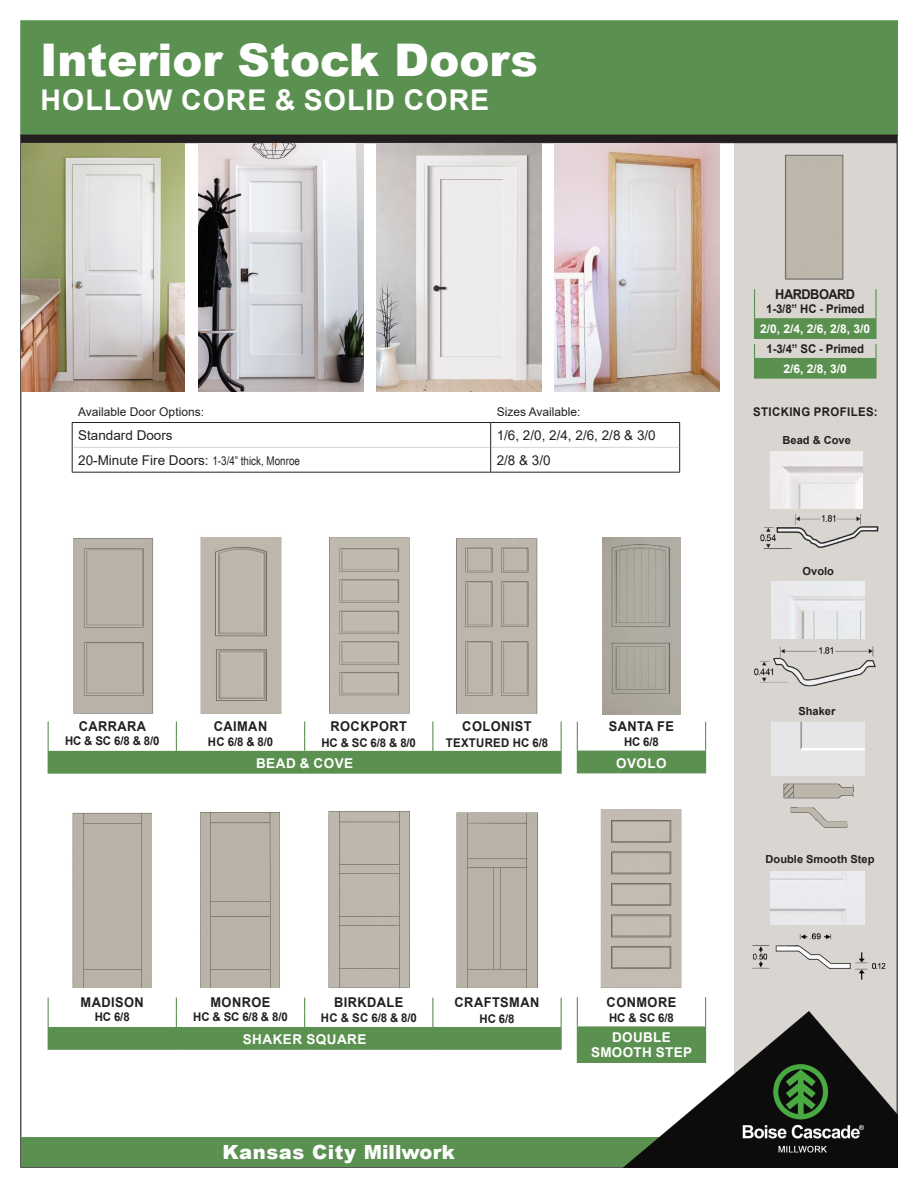
<style>
.page{position:relative;width:918px;height:1188px;background:#fff}
.page>*{position:absolute;margin:0;border:0;box-sizing:border-box;transform-origin:0 0}
.t1{font:900 45px "Arial";color:#fff}
.t2{font:700 28.5px "Arial";letter-spacing:.035em;color:#fff}
.t3{font:900 19.5px "Arial";letter-spacing:.03em;color:#fff}
.t4{font:13.5px "Arial";color:#231f20}
.t5{font:700 13.5px "Arial";letter-spacing:.035em;color:#231f20;scale:.95 1}
.t6{font:700 13.5px "Arial";letter-spacing:.035em;color:#fff}
.t7{font:700 13.5px "Arial";letter-spacing:-.04em;color:#231f20;scale:.95 1}
.t8{font:700 12px "Arial";letter-spacing:.025em;color:#231f20;scale:.95 1}
.t9{font:12px "Arial";color:#231f20}
.t10{font:700 12px "Arial";letter-spacing:-.01em;color:#231f20;scale:.95 1}
.t11{font:700 12px "Arial";color:#fff}
.t12{font:700 11.1px "Arial";color:#231f20}
.s1{font-family:"Arial Narrow";font-size:12px}
</style>
<div class="page">
<div style="left:734px;top:142px;width:163px;height:1007px;background:#d9d5d1"></div>
<img style="left:377px;top:143px;width:164px;height:248px">
<img style="left:21px;top:143px;width:164px;height:248px">
<img style="left:198px;top:143px;width:165px;height:248px">
<img style="left:555px;top:143px;width:165px;height:248px">
<div style="left:21px;top:1137px;width:641px;height:30px;background:#5b9150"></div>
<div style="left:20px;top:20px;width:878px;height:116px;background:#5b9150;border:2px solid #5b9150"></div>
<img style="left:624px;top:1005px;width:274px;height:162px">
<div style="left:20px;top:135px;width:878px;height:7px;background:#231f20"></div>
<hr style="left:73px;top:447px;width:417px;height:1px;background:#d9d5d1">
<hr style="left:491px;top:447px;width:188px;height:1px;background:#d9d5d1">
<hr style="left:72px;top:422px;width:419px;height:1px;background:#231f20">
<hr style="left:491px;top:422px;width:189px;height:1px;background:#231f20">
<svg style="left:72px;top:423px;width:1px;height:49px"></svg>
<svg style="left:490px;top:423px;width:1px;height:49px"></svg>
<svg style="left:679px;top:423px;width:1px;height:49px"></svg>
<hr style="left:72px;top:472px;width:419px;height:1px;background:#231f20">
<hr style="left:491px;top:472px;width:189px;height:1px;background:#231f20">
<img style="left:761px;top:508px;width:118px;height:41px">
<img style="left:770px;top:451px;width:93px;height:57px">
<img style="left:755px;top:638px;width:121px;height:49px">
<img style="left:771px;top:582px;width:93px;height:57px">
<div style="left:577px;top:751px;width:129px;height:22px;background:#5b9150"></div>
<svg style="left:577px;top:722px;width:1px;height:29px"></svg>
<svg style="left:705px;top:722px;width:1px;height:29px"></svg>
<img style="left:602px;top:538px;width:78px;height:176px">
<div style="left:755px;top:319px;width:121px;height:19px;background:#5b9150"></div>
<hr style="left:754px;top:318px;width:123px;height:1px;background:#5b9150">
<svg style="left:754px;top:289px;width:1px;height:49px"></svg>
<hr style="left:754px;top:338px;width:123px;height:1px;background:#5b9150">
<svg style="left:875px;top:289px;width:2px;height:49px"></svg>
<div style="left:755px;top:359px;width:121px;height:19px;background:#5b9150"></div>
<hr style="left:754px;top:358px;width:123px;height:1px;background:#5b9150">
<svg style="left:754px;top:344px;width:1px;height:34px"></svg>
<hr style="left:754px;top:378px;width:123px;height:1px;background:#5b9150">
<svg style="left:875px;top:344px;width:2px;height:34px"></svg>
<div style="left:48px;top:751px;width:513px;height:22px;background:#5b9150"></div>
<svg style="left:48px;top:722px;width:1px;height:29px"></svg>
<hr style="left:48px;top:773px;width:128px;height:1px;background:#5b9150">
<hr style="left:176px;top:773px;width:129px;height:1px;background:#5b9150">
<hr style="left:305px;top:773px;width:128px;height:1px;background:#5b9150">
<hr style="left:433px;top:773px;width:129px;height:1px;background:#5b9150">
<svg style="left:176px;top:722px;width:1px;height:29px"></svg>
<svg style="left:304px;top:722px;width:1px;height:29px"></svg>
<svg style="left:432px;top:722px;width:1px;height:29px"></svg>
<svg style="left:561px;top:722px;width:1px;height:51px"></svg>
<img style="left:73px;top:538px;width:81px;height:176px">
<img style="left:200px;top:537px;width:82px;height:177px">
<div style="left:785px;top:155px;width:58px;height:124px;border:1px solid #6b696b"></div>
<img style="left:783px;top:783px;width:72px;height:45px">
<div style="left:771px;top:723px;width:93px;height:53px;background:#e5e6e8"></div>
<div style="left:48px;top:1028px;width:513px;height:21px;background:#5b9150"></div>
<svg style="left:176px;top:998px;width:1px;height:29px"></svg>
<hr style="left:48px;top:1027px;width:128px;height:1px;background:#5b9150">
<svg style="left:48px;top:998px;width:1px;height:29px"></svg>
<hr style="left:176px;top:1027px;width:129px;height:1px;background:#5b9150">
<hr style="left:305px;top:1027px;width:128px;height:1px;background:#5b9150">
<hr style="left:433px;top:1027px;width:129px;height:1px;background:#5b9150">
<hr style="left:48px;top:1049px;width:128px;height:1px;background:#5b9150">
<hr style="left:176px;top:1049px;width:129px;height:1px;background:#5b9150">
<hr style="left:305px;top:1049px;width:128px;height:1px;background:#5b9150">
<hr style="left:433px;top:1049px;width:129px;height:1px;background:#5b9150">
<svg style="left:304px;top:998px;width:1px;height:29px"></svg>
<svg style="left:432px;top:998px;width:1px;height:29px"></svg>
<svg style="left:561px;top:998px;width:1px;height:51px"></svg>
<div style="left:72px;top:812px;width:80px;height:176px;background:#b9b3a7"></div>
<img style="left:200px;top:812px;width:80px;height:176px">
<img style="left:457px;top:812px;width:81px;height:176px">
<img style="left:328px;top:811px;width:81px;height:177px">
<img style="left:600px;top:809px;width:81px;height:179px">
<img style="left:329px;top:538px;width:81px;height:176px">
<img style="left:456px;top:538px;width:81px;height:176px">
<img style="left:752px;top:933px;width:134px;height:47px">
<div style="left:577px;top:1027px;width:129px;height:35px;background:#5b9150"></div>
<svg style="left:577px;top:997px;width:1px;height:29px"></svg>
<svg style="left:705px;top:997px;width:1px;height:29px"></svg>
<hr style="left:577px;top:1026px;width:129px;height:2px;background:#5b9150">
<hr style="left:577px;top:1061px;width:129px;height:2px;background:#5b9150">
<img style="left:771px;top:872px;width:93px;height:52px">
<p class="t1" style="left:40px;top:27px;width:499px">Interior Stock Doors</p>
<p class="t2" style="left:41px;top:80px;width:450px">HOLLOW CORE &amp; SOLID CORE</p>
<p class="t7" style="left:775px;top:285px;width:86px">HARDBOARD</p>
<p class="t10" style="left:766px;top:301px;width:105px">1-3/8” HC - Primed</p>
<p class="t11" style="left:760px;top:320px;width:112px">2/0, 2/4, 2/6, 2/8, 3/0</p>
<p class="t10" style="left:767px;top:340px;width:104px">1-3/4” SC - Primed</p>
<p class="t11" style="left:784px;top:360px;width:65px">2/6, 2/8, 3/0</p>
<p class="t9" style="left:78px;top:404px;width:127px">Available Door Options:</p>
<p class="t9" style="left:497px;top:404px;width:85px">Sizes Available:</p>
<p class="t8" style="left:753px;top:403px;width:133px">STICKING PROFILES:</p>
<p class="t4" style="left:78px;top:426px;width:96px">Standard Doors</p>
<p class="t4" style="left:497px;top:426px;width:161px">1/6, 2/0, 2/4, 2/6, 2/8 &amp; 3/0</p>
<p class="t4" style="left:78px;top:451px;width:223px">20-Minute Fire Doors: <span class="s1">1-3/4” thick, Monroe</span></p>
<p class="t4" style="left:497px;top:451px;width:56px">2/8 &amp; 3/0</p>
<p class="t12" style="left:783px;top:432px;width:70px">Bead &amp; Cove</p>
<p class="t12" style="left:803px;top:564px;width:33px">Ovolo</p>
<p class="t5" style="left:79px;top:717px;width:73px">CARRARA</p>
<p class="t5" style="left:214px;top:717px;width:58px">CAIMAN</p>
<p class="t8" style="left:208px;top:734px;width:70px">HC 6/8 &amp; 8/0</p>
<p class="t5" style="left:330px;top:717px;width:82px">ROCKPORT</p>
<p class="t5" style="left:462px;top:717px;width:75px">COLONIST</p>
<p class="t8" style="left:65px;top:733px;width:101px">HC &amp; SC 6/8 &amp; 8/0</p>
<p class="t8" style="left:322px;top:734px;width:101px">HC &amp; SC 6/8 &amp; 8/0</p>
<p class="t8" style="left:446px;top:734px;width:109px">TEXTURED HC 6/8</p>
<p class="t6" style="left:256px;top:754px;width:99px">BEAD &amp; COVE</p>
<p class="t5" style="left:609px;top:717px;width:70px">SANTA FE</p>
<p class="t8" style="left:624px;top:733px;width:38px">HC 6/8</p>
<p class="t6" style="left:616px;top:753px;width:52px">OVOLO</p>
<p class="t5" style="left:81px;top:993px;width:68px">MADISON</p>
<p class="t5" style="left:211px;top:993px;width:65px">MONROE</p>
<p class="t5" style="left:334px;top:993px;width:75px">BIRKDALE</p>
<p class="t8" style="left:321px;top:1010px;width:102px">HC &amp; SC 6/8 &amp; 8/0</p>
<p class="t5" style="left:455px;top:993px;width:91px">CRAFTSMAN</p>
<p class="t8" style="left:95px;top:1009px;width:38px">HC 6/8</p>
<p class="t8" style="left:193px;top:1009px;width:101px">HC &amp; SC 6/8 &amp; 8/0</p>
<p class="t8" style="left:480px;top:1010px;width:38px">HC 6/8</p>
<p class="t6" style="left:243px;top:1030px;width:125px">SHAKER SQUARE</p>
<p class="t3" style="left:222px;top:1138px;width:234px">Kansas City Millwork</p>
<p class="t5" style="left:607px;top:993px;width:75px">CONMORE</p>
<p class="t8" style="left:609px;top:1010px;width:70px">HC &amp; SC 6/8</p>
<p class="t6" style="left:612px;top:1028px;width:60px">DOUBLE</p>
<p class="t6" style="left:591px;top:1043px;width:103px">SMOOTH STEP</p>
<p class="t12" style="left:798px;top:704px;width:38px">Shaker</p>
<p class="t12" style="left:766px;top:852px;width:110px">Double Smooth Step</p>
</div>
